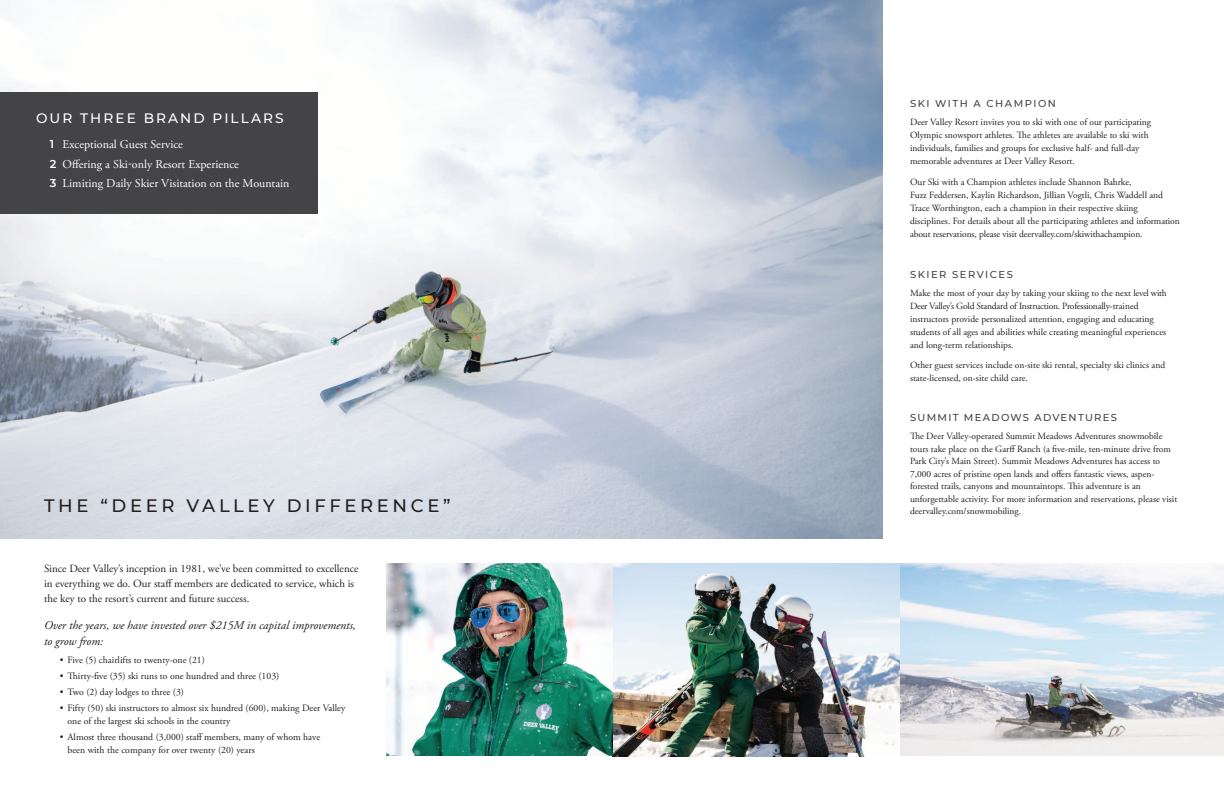
<style>
.page{position:relative;width:1224px;height:792px;background:#fff}
.page>*{position:absolute;margin:0;border:0;box-sizing:border-box;transform-origin:0 0}
.t1{font:500 18px "Montserrat";letter-spacing:.2em;color:#231f20}
.t2{font:500 13.7px "Montserrat";letter-spacing:.15em;color:#fff}
.t3{font:12px/19.4px "Adobe Garamond Pro";color:#fff}
.t4{font:italic 12px/15.2px "Adobe Garamond Pro";color:#231f20}
.t5{font:11px/15.2px "Adobe Garamond Pro";color:#231f20}
.t6{font:500 10px "Montserrat";letter-spacing:.135em;color:#444447}
.t7{font:9.8px/13px "Adobe Garamond Pro";color:#231f20}
.t8{font:9.5px/13px "Adobe Garamond Pro";color:#231f20}
.s1{font-family:"Montserrat";font-weight:600;font-size:11.4px}
</style>
<div class="page">
<img style="left:0;top:0;width:882px;height:539px">
<img style="left:386px;top:564px;width:515px;height:192px">
<img style="left:901px;top:564px;width:323px;height:192px">
<div style="left:0;top:93px;width:318px;height:121px;background:#444447"></div>
<p class="t6" style="left:910px;top:97px;width:148px">SKI WITH A CHAMPION</p>
<p class="t8" style="left:910px;top:117px;width:243px">Deer Valley Resort invites you to ski with one of our participating Olympic snowsport athletes. The athletes are available to ski with individuals, families and groups for exclusive half- and full-day memorable adventures at Deer Valley Resort.</p>
<p class="t8" style="left:910px;top:177px;width:271px">Our Ski with a Champion athletes include Shannon Bahrke,<br>Fuzz Feddersen, Kaylin Richardson, Jillian Vogtli, Chris Waddell and Trace Worthington, each a champion in their respective skiing disciplines. For details about all the participating athletes and information about reservations, please visit deervalley.com/skiwithachampion.</p>
<p class="t6" style="left:910px;top:268px;width:105px">SKIER SERVICES</p>
<p class="t8" style="left:910px;top:287px;width:258px">Make the most of your day by taking your skiing to the next level with Deer Valley’s Gold Standard of Instruction. Professionally-trained instructors provide personalized attention, engaging and educating students of all ages and abilities while creating meaningful experiences and long-term relationships.</p>
<p class="t8" style="left:910px;top:360px;width:257px">Other guest services include on-site ski rental, specialty ski clinics and state-licensed, on-site child care.</p>
<p class="t6" style="left:910px;top:412px;width:209px">SUMMIT MEADOWS ADVENTURES</p>
<p class="t8" style="left:910px;top:431px;width:269px;line-height:12.5px">The Deer Valley-operated Summit Meadows Adventures snowmobile tours take place on the Garff Ranch (a five-mile, ten-minute drive from Park City’s Main Street). Summit Meadows Adventures has access to 7,000 acres of pristine open lands and offers fantastic views, aspen&shy;forested trails, canyons and mountaintops. This adventure is an unforgettable activity. For more information and reservations, please visit</p>
<h2 class="t2" style="left:36px;top:110px;width:249px">OUR THREE BRAND PILLARS</h2>
<p class="t3" style="left:50px;top:136px;width:241px"><span class="s1">1</span> Exceptional Guest Service<br><span class="s1">2</span> Offering a Ski-only Resort Experience<br><span class="s1">3</span> Limiting Daily Skier Visitation on the Mountain</p>
<h1 class="t1" style="left:44px;top:495px;width:408px">THE “DEER VALLEY DIFFERENCE”</h1>
<p class="t8" style="left:910px;top:506px;width:113px">deervalley.com/snowmobiling.</p>
<p class="t5" style="left:44px;top:562px;width:316px">Since Deer Valley’s inception in 1981, we’ve been committed to excellence in everything we do. Our staff members are dedicated to service, which is the key to the resort’s current and future success.</p>
<p class="t4" style="left:44px;top:619px;width:313px">Over the years, we have invested over $215M in capital improvements, to grow from:</p>
<p class="t7" style="left:60px;top:654px;width:147px">• Five (5) chairlifts to twenty-one (21)</p>
<p class="t7" style="left:60px;top:670px;width:221px">• Thirty-five (35) ski runs to one hundred and three (103)</p>
<p class="t7" style="left:60px;top:686px;width:126px">• Two (2) day lodges to three (3)</p>
<p class="t7" style="left:68px;top:702px;width:279px;text-indent:-8px">• Fifty (50) ski instructors to almost six hundred (600), making Deer Valley one of the largest ski schools in the country</p>
<p class="t7" style="left:68px;top:731px;width:254px;text-indent:-8px">• Almost three thousand (3,000) staff members, many of whom have been with the company for over twenty (20) years</p>
</div>
